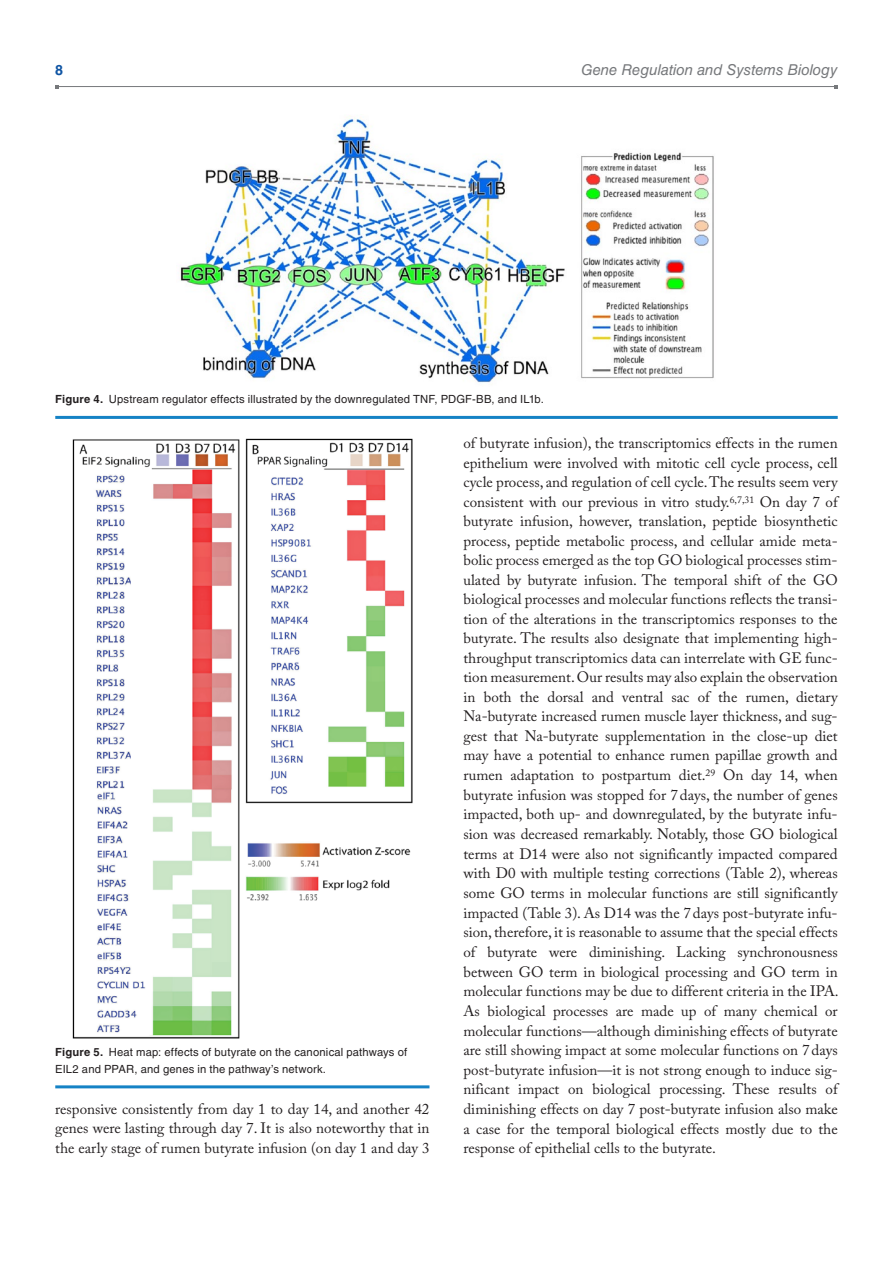
<style>
.page{position:relative;width:893px;height:1263px;background:#fff}
.page>*{position:absolute;margin:0;border:0;box-sizing:border-box;transform-origin:0 0}
.t1{font:15px/19.6px "Adobe Caslon Pro";color:#231f20;text-align:justify}
.t2{font:italic 15px "Helvetica LT Std";letter-spacing:-.005em;color:#76787b}
.t3{font:700 14.25px "Helvetica LT Std";color:#1055a4}
.t4{font:11.25px/16.5px "Helvetica LT Std";letter-spacing:.015em;color:#231f20}
.s1{font-weight:700}
</style>
<div class="page">
<hr style="left:57px;top:86px;width:779px;height:1px;background:#76787b">
<hr style="left:55px;top:416px;width:783px;height:3px;background:#1582c5">
<img style="left:180px;top:115px;width:534px;height:268px">
<hr style="left:55px;top:1085px;width:374px;height:3px;background:#1582c5">
<img style="left:72px;top:438px;width:341px;height:601px">
<p class="t3" style="left:55px;top:61px;width:9px">8</p>
<p class="t2" style="left:581px;top:61px;width:258px">Gene Regulation and Systems Biology</p>
<p class="t4" style="left:55px;top:391px;width:490px"><span class="s1">Figure 4.</span> Upstream regulator effects illustrated by the downregulated TNF, PDGF-BB, and IL1b.</p>
<p class="t4" style="left:55px;top:1044px;width:353px"><span class="s1">Figure 5.</span> Heat map: effects of butyrate on the canonical pathways of<br>EIL2 and PPAR, and genes in the pathway’s network.</p>
<p class="t1" style="left:55px;top:1099px;width:376px">responsive consistently from day 1 to day 14, and another 42 genes were lasting through day 7. It is also noteworthy that in the early stage of rumen butyrate infusion (on day 1 and day 3</p>
<p class="t1" style="left:463px;top:433px;width:377px">of butyrate infusion), the transcriptomics effects in the rumen epithelium were involved with mitotic cell cycle process, cell cycle process, and regulation of cell cycle. The results seem very consistent with our previous in vitro study.<sup>6,7,31</sup> On day 7 of butyrate infusion, however, translation, peptide biosynthetic process, peptide metabolic process, and cellular amide meta&shy;bolic process emerged as the top GO biological processes stim&shy;ulated by butyrate infusion. The temporal shift of the GO biological processes and molecular functions reflects the transi&shy;tion of the alterations in the transcriptomics responses to the butyrate. The results also designate that implementing high&shy;throughput transcriptomics data can interrelate with GE func&shy;tion measurement. Our results may also explain the observation in both the dorsal and ventral sac of the rumen, dietary Na-butyrate increased rumen muscle layer thickness, and sug&shy;gest that Na-butyrate supplementation in the close-up diet may have a potential to enhance rumen papillae growth and rumen adaptation to postpartum diet.<sup>29</sup> On day 14, when butyrate infusion was stopped for 7days, the number of genes impacted, both up- and downregulated, by the butyrate infu&shy;sion was decreased remarkably. Notably, those GO biological terms at D14 were also not significantly impacted compared with D0 with multiple testing corrections (Table 2), whereas some GO terms in molecular functions are still significantly impacted (Table 3). As D14 was the 7days post-butyrate infu&shy;sion, therefore, it is reasonable to assume that the special effects of butyrate were diminishing. Lacking synchronousness between GO term in biological processing and GO term in molecular functions may be due to different criteria in the IPA.<br>As biological processes are made up of many chemical or molecular functions—although diminishing effects of butyrate are still showing impact at some molecular functions on 7days post-butyrate infusion—it is not strong enough to induce sig&shy;nificant impact on biological processing. These results of diminishing effects on day 7 post-butyrate infusion also make a case for the temporal biological effects mostly due to the response of epithelial cells to the butyrate.</p>
</div>
